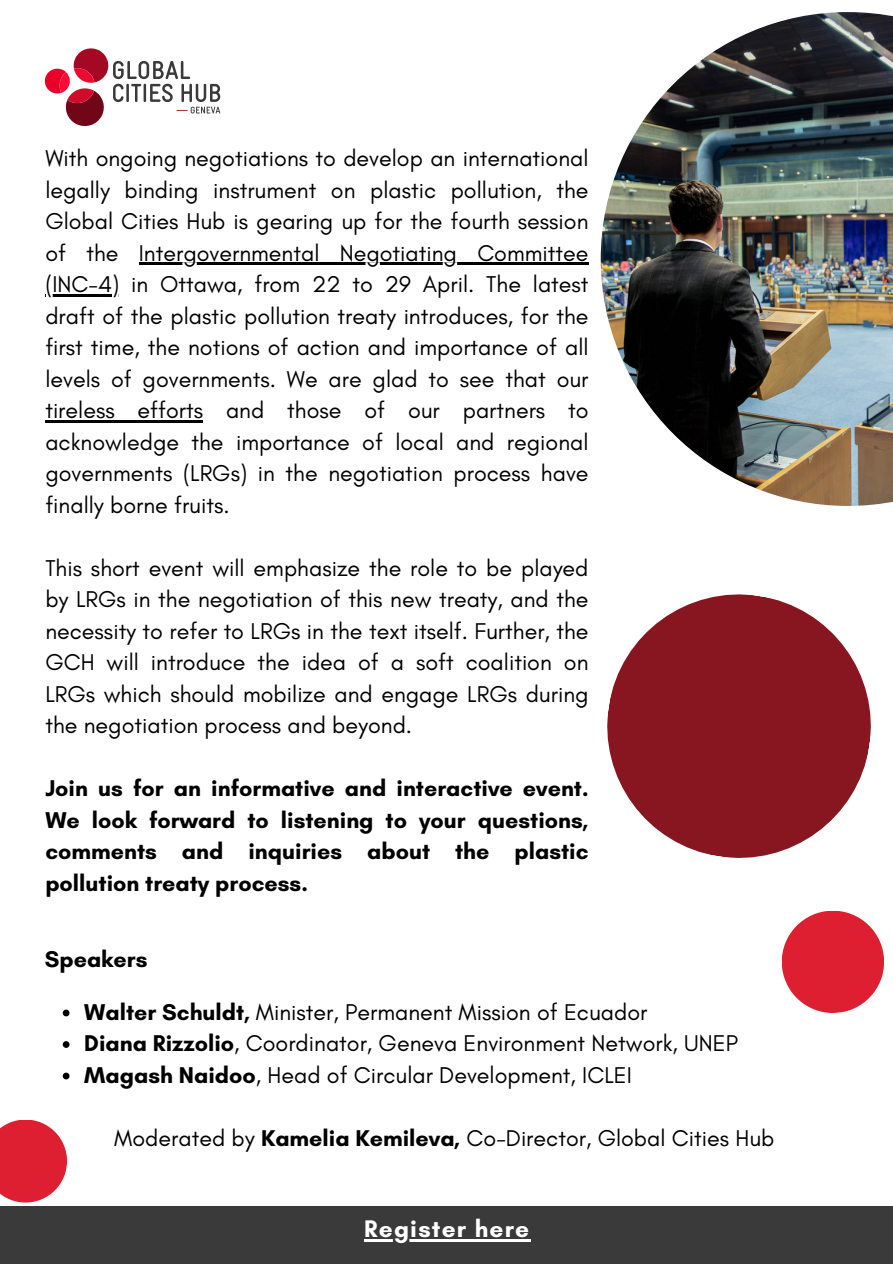
<style>
.page{position:relative;width:893px;height:1264px;background:#fff}
.page>*{position:absolute;margin:0;border:0;box-sizing:border-box;transform-origin:0 0}
.t1{font:700 24.45px "Glacial Indifference";letter-spacing:.05em;color:#fff}
.t2{font:23.25px/31.5px "Glacial Indifference";color:#000;text-align:justify}
.t3{font:700 23.25px/31.5px "Glacial Indifference";color:#000;text-align:justify}
.s1{font-weight:700}
</style>
<div class="page">
<svg style="left:0;top:1120px;width:67px;height:82px;background:#e2404f"></svg>
<div style="left:0;top:1206px;width:892px;height:57px;background:#3a3a3a"></div>
<svg style="left:607px;top:594px;width:264px;height:264px;fill:#871620"></svg>
<svg style="left:782px;top:911px;width:102px;height:102px"></svg>
<hr style="left:364px;top:1239px;width:166px;height:2px;background:#fff">
<svg style="left:63px;top:1009px;width:6px;height:7px"></svg>
<svg style="left:63px;top:1041px;width:6px;height:6px"></svg>
<svg style="left:63px;top:1072px;width:6px;height:7px"></svg>
<svg style="left:45px;top:48px;width:175px;height:78px"></svg>
<hr style="left:139px;top:263px;width:449px;height:2px;background:#000">
<hr style="left:45px;top:294px;width:74px;height:2px;background:#000">
<hr style="left:45px;top:420px;width:158px;height:2px;background:#000">
<img style="left:600px;top:12px;width:292px;height:494px">
<p class="t2" style="left:45px;top:142px;width:544px">With ongoing negotiations to develop an international legally binding instrument on plastic pollution, the Global Cities Hub is gearing up for the fourth session of the</p>
<p class="t2" style="left:139px;top:237px;width:451px">Intergovernmental Negotiating Committee</p>
<p class="t2" style="left:45px;top:268px;width:544px">(INC-4) in Ottawa, from 22 to 29 April. The latest draft of the plastic pollution treaty introduces, for the first time, the notions of action and importance of all levels of governments. We are glad to see that our tireless efforts and those of our partners to acknowledge the importance of local and regional governments (LRGs) in the negotiation process have finally borne fruits.</p>
<p class="t2" style="left:45px;top:552px;width:544px">This short event will emphasize the role to be played by LRGs in the negotiation of this new treaty, and the necessity to refer to LRGs in the text itself. Further, the GCH will introduce the idea of a soft coalition on</p>
<h1 class="t2" style="left:45px;top:678px;width:544px">LRGs which should mobilize and engage LRGs during the negotiation process and beyond.</h1>
<h1 class="t3" style="left:45px;top:772px;width:544px">Join us for an informative and interactive event.<br>We look forward to listening to your questions, comments and inquiries about the plastic pollution treaty process.</h1>
<p class="t3" style="left:45px;top:942px;width:104px">Speakers</p>
<p class="t2" style="left:84px;top:995px;width:564px"><span class="s1">Walter Schuldt,</span> Minister, Permanent Mission of Ecuador</p>
<h1 class="t2" style="left:84px;top:1027px;width:655px"><span class="s1">Diana Rizzolio</span>, Coordinator, Geneva Environment Network, UNEP</h1>
<h1 class="t2" style="left:84px;top:1058px;width:549px"><span class="s1">Magash Naidoo</span>, Head of Circular Development, ICLEI</h1>
<p class="t2" style="left:114px;top:1121px;width:661px">Moderated by <span class="s1">Kamelia Kemileva,</span> Co-Director, Global Cities Hub</p>
<p class="t1" style="left:364px;top:1213px;width:167px">Register here</p>
</div>
